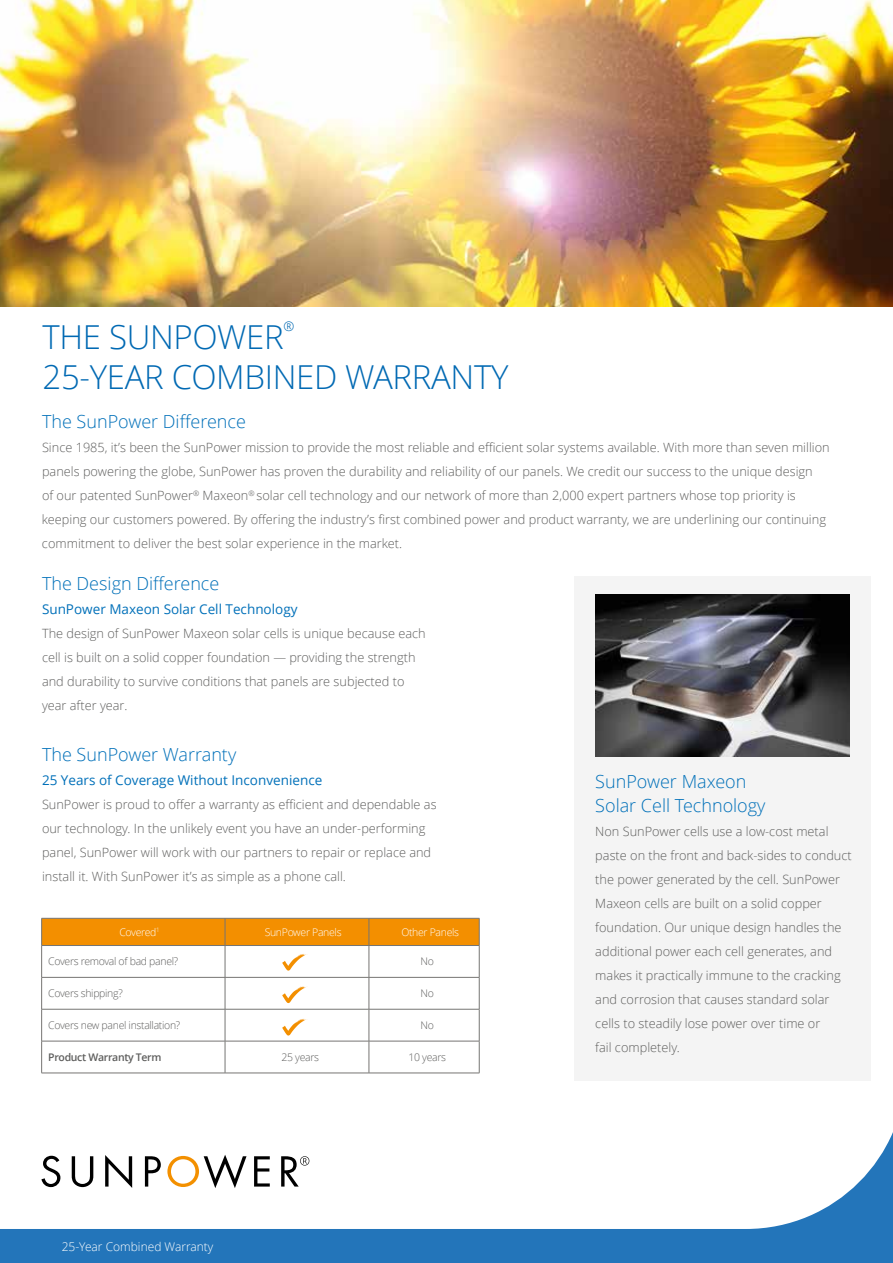
<style>
.page{position:relative;width:893px;height:1263px;background:#fff}
.page>*{position:absolute;margin:0;border:0;box-sizing:border-box;transform-origin:0 0}
.t1{font:300 33px "Open Sans";letter-spacing:-.01em;color:#0069b3}
.t2{font:300 18px/24px "Open Sans";color:#0070b9}
.t3{font:13.5px "Open Sans";color:#0070b9}
.t4{font:300 13.05px "Open Sans";color:#0069b3}
.t5{font:300 12.75px/24px "Open Sans";color:#5e5e5d}
.t6{font:300 12px "Open Sans";color:#fff}
.t7{font:300 10.5px "Open Sans";letter-spacing:-.03em;color:#5e5e5d}
.t8{font:300 10.5px "Open Sans";letter-spacing:-.03em;color:#fff}
.t9{font:600 10.5px "Open Sans";letter-spacing:-.03em;color:#5e5e5d}
</style>
<div class="page">
<div style="left:0;top:951px;width:893px;height:312px;background:#2375ba"></div>
<div style="left:0;top:917px;width:893px;height:312px;background:#fff"></div>
<svg style="left:41px;top:1156px;width:19px;height:31px"></svg>
<svg style="left:72px;top:1156px;width:21px;height:31px"></svg>
<svg style="left:105px;top:1155px;width:27px;height:33px"></svg>
<svg style="left:145px;top:1156px;width:16px;height:30px"></svg>
<svg style="left:254px;top:1156px;width:16px;height:30px"></svg>
<svg style="left:167px;top:1155px;width:80px;height:33px;background:#d9cebe"></svg>
<svg style="left:281px;top:1156px;width:28px;height:30px"></svg>
<div style="left:574px;top:576px;width:297px;height:504px;background:#f4f4f4"></div>
<div style="left:41px;top:918px;width:439px;height:27px;background:#f38f00"></div>
<hr style="left:41px;top:945px;width:184px;height:1px;background:#767573">
<hr style="left:41px;top:946px;width:1px;height:31px;background:#767573">
<hr style="left:225px;top:945px;width:144px;height:1px;background:#767573">
<hr style="left:225px;top:946px;width:1px;height:31px;background:#767573">
<hr style="left:369px;top:945px;width:110px;height:1px;background:#767573">
<hr style="left:369px;top:946px;width:1px;height:31px;background:#767573">
<hr style="left:479px;top:946px;width:1px;height:31px;background:#767573">
<hr style="left:41px;top:977px;width:184px;height:1px;background:#767573">
<hr style="left:41px;top:977px;width:1px;height:32px;background:#767573">
<hr style="left:225px;top:977px;width:144px;height:1px;background:#767573">
<hr style="left:225px;top:977px;width:1px;height:32px;background:#767573">
<hr style="left:369px;top:977px;width:110px;height:1px;background:#767573">
<hr style="left:369px;top:977px;width:1px;height:32px;background:#767573">
<hr style="left:479px;top:977px;width:1px;height:32px;background:#767573">
<hr style="left:41px;top:1009px;width:184px;height:1px;background:#767573">
<hr style="left:41px;top:1009px;width:1px;height:32px;background:#767573">
<hr style="left:225px;top:1009px;width:144px;height:1px;background:#767573">
<hr style="left:225px;top:1009px;width:1px;height:32px;background:#767573">
<hr style="left:369px;top:1009px;width:110px;height:1px;background:#767573">
<hr style="left:369px;top:1009px;width:1px;height:32px;background:#767573">
<hr style="left:479px;top:1009px;width:1px;height:32px;background:#767573">
<hr style="left:41px;top:1041px;width:184px;height:1px;background:#767573">
<hr style="left:41px;top:1041px;width:1px;height:32px;background:#767573">
<hr style="left:225px;top:1041px;width:144px;height:1px;background:#767573">
<hr style="left:225px;top:1041px;width:1px;height:32px;background:#767573">
<hr style="left:369px;top:1041px;width:110px;height:1px;background:#767573">
<hr style="left:369px;top:1041px;width:1px;height:32px;background:#767573">
<hr style="left:479px;top:1041px;width:1px;height:32px;background:#767573">
<hr style="left:41px;top:1073px;width:184px;height:1px;background:#767573">
<hr style="left:225px;top:1073px;width:144px;height:1px;background:#767573">
<hr style="left:369px;top:1073px;width:110px;height:1px;background:#767573">
<svg style="left:282px;top:1019px;width:26px;height:17px"></svg>
<svg style="left:282px;top:986px;width:26px;height:17px"></svg>
<svg style="left:282px;top:954px;width:26px;height:17px"></svg>
<img style="left:595px;top:594px;width:255px;height:162px">
<img style="left:0;top:0;width:893px;height:306px">
<h1 class="t1" style="left:43px;top:315px;width:243px">THE SUNPOWER</h1>
<p class="t4" style="left:283px;top:318px;width:12px">®</p>
<h1 class="t1" style="left:43px;top:354px;width:467px">25-YEAR COMBINED WARRANTY</h1>
<h2 class="t2" style="left:42px;top:409px;width:205px">The SunPower Difference</h2>
<p class="t5" style="left:42px;top:435px;width:789px">Since 1985, it’s been the SunPower mission to provide the most reliable and efficient solar systems available. With more than seven million panels powering the globe, SunPower has proven the durability and reliability of our panels. We credit our success to the unique design<br>of our patented SunPower<sup>®</sup> Maxeon<sup>®</sup> solar cell technology and our network of more than 2,000 expert partners whose top priority is keeping our customers powered. By offering the industry’s first combined power and product warranty, we are underlining our continuing commitment to deliver the best solar experience in the market.</p>
<h2 class="t2" style="left:42px;top:571px;width:179px">The Design Difference</h2>
<p class="t3" style="left:42px;top:600px;width:257px">SunPower Maxeon Solar Cell Technology</p>
<p class="t5" style="left:42px;top:621px;width:385px">The design of SunPower Maxeon solar cells is unique because each cell is built on a solid copper foundation — providing the strength and durability to survive conditions that panels are subjected to year after year.</p>
<h2 class="t2" style="left:42px;top:742px;width:196px">The SunPower Warranty</h2>
<p class="t3" style="left:42px;top:771px;width:282px">25 Years of Coverage Without Inconvenience</p>
<p class="t5" style="left:42px;top:792px;width:396px">SunPower is proud to offer a warranty as efficient and dependable as our technology. In the unlikely event you have an under-performing panel, SunPower will work with our partners to repair or replace and install it. With SunPower it’s as simple as a phone call.</p>
<h2 class="t2" style="left:595px;top:769px;width:172px">SunPower Maxeon<br>Solar Cell Technology</h2>
<p class="t5" style="left:595px;top:819px;width:258px">Non SunPower cells use a low-cost metal paste on the front and back-sides to conduct the power generated by the cell. SunPower Maxeon cells are built on a solid copper foundation. Our unique design handles the additional power each cell generates, and makes it practically immune to the cracking and corrosion that causes standard solar cells to steadily lose power over time or<br>fail completely.</p>
<p class="t8" style="left:119px;top:925px;width:42px">Covered<sup>1</sup></p>
<p class="t8" style="left:265px;top:925px;width:78px">SunPower Panels</p>
<p class="t8" style="left:401px;top:925px;width:59px">Other Panels</p>
<p class="t7" style="left:48px;top:954px;width:131px">Covers removal of bad panel?</p>
<p class="t7" style="left:421px;top:954px;width:15px">No</p>
<p class="t7" style="left:48px;top:986px;width:76px">Covers shipping?</p>
<p class="t7" style="left:421px;top:986px;width:15px">No</p>
<p class="t7" style="left:48px;top:1018px;width:134px">Covers new panel installation?</p>
<p class="t7" style="left:421px;top:1018px;width:15px">No</p>
<p class="t9" style="left:48px;top:1050px;width:115px">Product Warranty Term</p>
<p class="t7" style="left:281px;top:1050px;width:39px">25 years</p>
<p class="t7" style="left:408px;top:1050px;width:39px">10 years</p>
<p class="t6" style="left:62px;top:1238px;width:153px">25-Year Combined Warranty</p>
</div>
